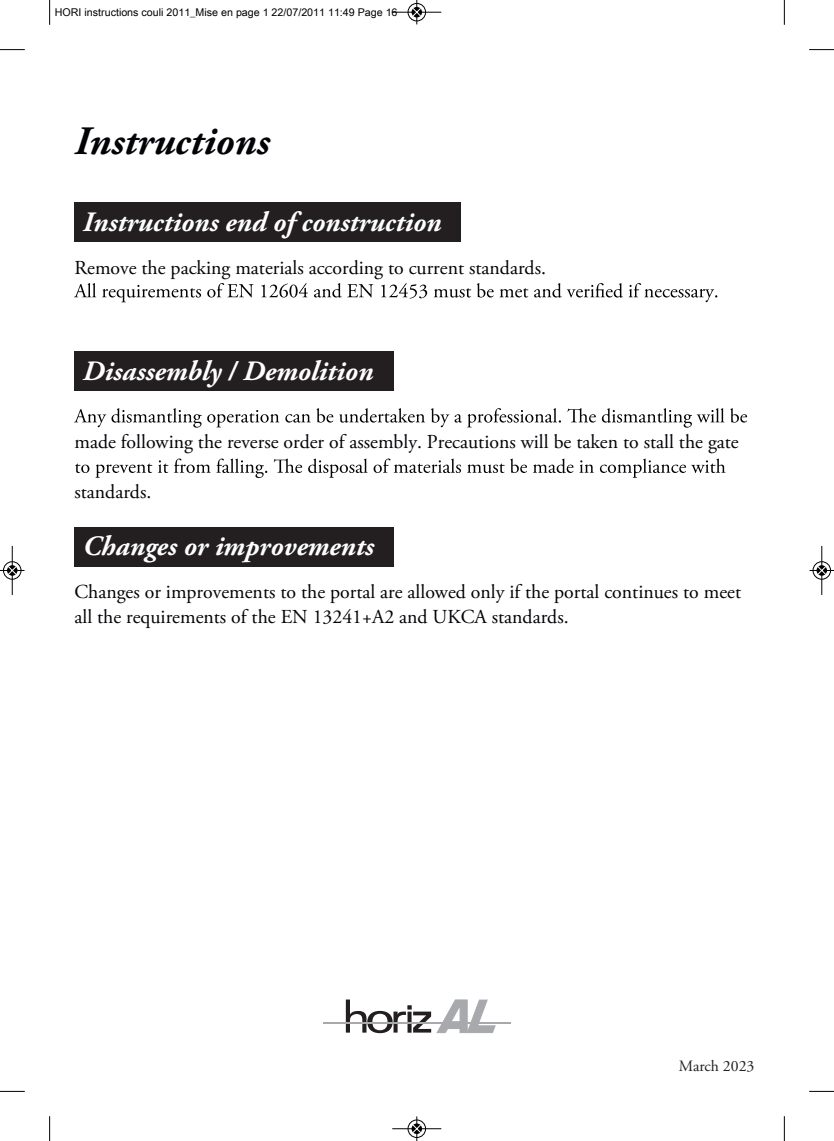
<style>
.page{position:relative;width:834px;height:1141px;background:#fff}
.page>*{position:absolute;margin:0;border:0;box-sizing:border-box;transform-origin:0 0}
.t1{font:italic 700 40.25px "Adobe Garamond Pro";color:#020306}
.t2{font:italic 700 28px "Adobe Garamond Pro";color:#fff}
.t3{font:19.78px/25.2px "Adobe Garamond Pro";color:#020306}
.t4{font:15.75px "Adobe Garamond Pro";color:#231f20}
.t5{font:10.67px "Arial Unicode MS";color:#000001}
</style>
<div class="page">
<div style="left:74px;top:203px;width:386px;height:39px;background:#231f20"></div>
<div style="left:74px;top:351px;width:320px;height:40px;background:#231f20"></div>
<div style="left:74px;top:527px;width:320px;height:40px;background:#231f20"></div>
<svg style="left:346px;top:999px;width:149px;height:34px"></svg>
<hr style="left:323px;top:1022px;width:187px;height:2px;background:#a8a9ad">
<svg style="left:49px;top:0;width:1px;height:25px"></svg>
<svg style="left:0;top:49px;width:25px;height:1px"></svg>
<svg style="left:783px;top:0;width:1px;height:25px"></svg>
<svg style="left:809px;top:49px;width:24px;height:1px"></svg>
<svg style="left:49px;top:1116px;width:1px;height:25px"></svg>
<svg style="left:0;top:1091px;width:25px;height:1px"></svg>
<svg style="left:783px;top:1116px;width:1px;height:25px"></svg>
<svg style="left:809px;top:1091px;width:24px;height:1px"></svg>
<div style="left:407px;top:3px;width:19px;height:19px;border:1px solid #fff;border-radius:50%"></div>
<hr style="left:392px;top:12px;width:49px;height:1px;background:#000">
<div style="left:408px;top:3px;width:17px;height:18px;border:1px solid #000;border-radius:50%"></div>
<svg style="left:412px;top:0;width:9px;height:24px"></svg>
<div style="left:407px;top:1119px;width:19px;height:19px;border:1px solid #fff;border-radius:50%"></div>
<hr style="left:392px;top:1128px;width:49px;height:1px;background:#000">
<div style="left:408px;top:1120px;width:17px;height:18px;border:1px solid #000;border-radius:50%"></div>
<svg style="left:412px;top:1116px;width:9px;height:25px"></svg>
<div style="left:3px;top:561px;width:19px;height:19px;border:1px solid #fff;border-radius:50%"></div>
<hr style="left:12px;top:546px;width:1px;height:49px;background:#000">
<div style="left:3px;top:561px;width:18px;height:18px;border:1px solid #000;border-radius:50%"></div>
<svg style="left:0;top:566px;width:25px;height:9px"></svg>
<div style="left:812px;top:561px;width:19px;height:19px;border:1px solid #fff;border-radius:50%"></div>
<hr style="left:821px;top:546px;width:1px;height:49px;background:#000">
<div style="left:812px;top:561px;width:18px;height:18px;border:1px solid #000;border-radius:50%"></div>
<svg style="left:809px;top:566px;width:24px;height:9px"></svg>
<svg style="left:74px;top:283px;width:643px;height:19px"></svg>
<svg style="left:74px;top:408px;width:673px;height:20px"></svg>
<svg style="left:75px;top:459px;width:650px;height:19px"></svg>
<p class="t5" style="left:55px;top:4px;width:344px">HORI instructions couli 2011_Mise en page 1 22/07/2011 11:49 Page 16</p>
<p class="t1" style="left:74px;top:118px;width:196px">Instructions</p>
<p class="t2" style="left:83px;top:206px;width:360px">Instructions end of construction</p>
<p class="t3" style="left:74px;top:255px;width:473px">Remove the packing materials according to current standards.</p>
<p class="t2" style="left:83px;top:355px;width:292px">Disassembly / Demolition</p>
<p class="t3" style="left:74px;top:429px;width:665px">made following the reverse order of assembly. Precautions will be taken to stall the gate</p>
<p class="t3" style="left:74px;top:480px;width:78px">standards.</p>
<p class="t2" style="left:83px;top:530px;width:292px">Changes or improvements</p>
<p class="t3" style="left:74px;top:580px;width:668px">Changes or improvements to the portal are allowed only if the portal continues to meet all the requirements of the EN 13241+A2 and UKCA standards.</p>
<p class="t4" style="left:678px;top:1056px;width:77px">March 2023</p>
</div>
